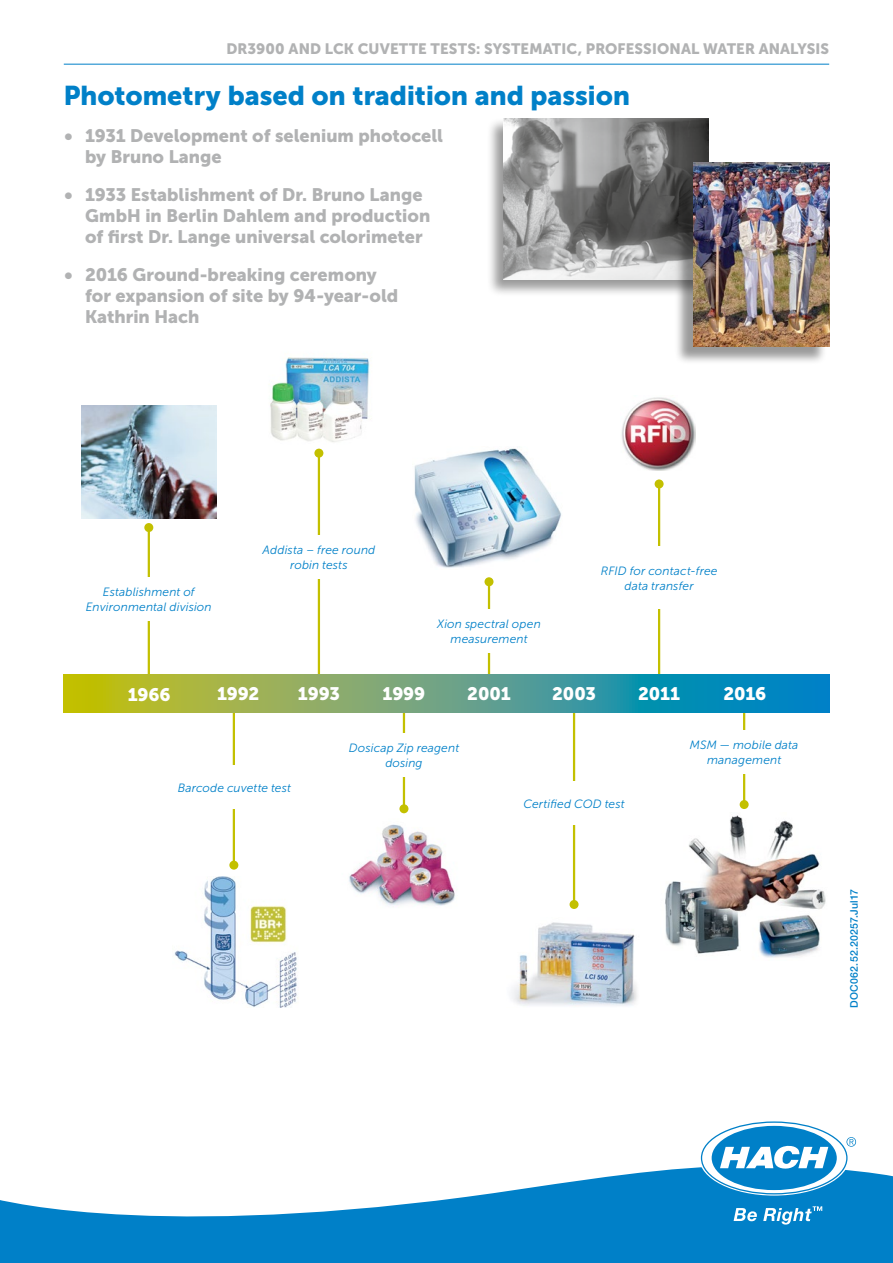
<style>
.page{position:relative;width:893px;height:1263px;background:#fff}
.page>*{position:absolute;margin:0;border:0;box-sizing:border-box;transform-origin:0 0}
.t1{font:27px "Museo Sans Cyrl 900";color:#0080c8}
.t2{font:18px/21px "Museo Sans Cyrl 900";color:#b1b2b3}
.t3{font:18px "Museo Sans Cyrl 900";letter-spacing:-.005em;color:#fff}
.t4{font:15px "Museo Sans Cyrl 900";letter-spacing:.01em;color:#b1b2b3}
.t5{font:italic 12px/15px "Museo Sans Cyrl 300";letter-spacing:.015em;color:#0080c8;text-align:center}
.t6{font:500 10.5px "Helvetica Neue LTW1 G";letter-spacing:.015em;color:#0080c8}
</style>
<div class="page">
<img style="left:174px;top:877px;width:124px;height:131px">
<img style="left:270px;top:357px;width:100px;height:93px">
<img style="left:349px;top:824px;width:106px;height:82px">
<img style="left:82px;top:405px;width:134px;height:114px">
<img style="left:414px;top:448px;width:148px;height:120px">
<img style="left:511px;top:922px;width:126px;height:84px">
<img style="left:621px;top:397px;width:75px;height:74px">
<img style="left:665px;top:815px;width:161px;height:143px">
<hr style="left:743px;top:693px;width:2px;height:111px;background:#c3c000">
<div style="left:740px;top:800px;width:9px;height:9px;background:#c3c000;border-radius:50%"></div>
<hr style="left:573px;top:693px;width:2px;height:211px;background:#c3c000">
<div style="left:570px;top:900px;width:9px;height:9px;background:#c3c000;border-radius:50%"></div>
<hr style="left:403px;top:693px;width:2px;height:116px;background:#c3c000">
<div style="left:399px;top:804px;width:9px;height:9px;background:#c3c000;border-radius:50%"></div>
<hr style="left:233px;top:693px;width:2px;height:172px;background:#c3c000">
<div style="left:229px;top:861px;width:9px;height:9px;background:#c3c000;border-radius:50%"></div>
<hr style="left:148px;top:527px;width:2px;height:166px;background:#c3c000">
<div style="left:144px;top:523px;width:9px;height:9px;background:#c3c000;border-radius:50%"></div>
<hr style="left:318px;top:453px;width:2px;height:240px;background:#c3c000">
<div style="left:314px;top:449px;width:9px;height:9px;background:#c3c000;border-radius:50%"></div>
<hr style="left:488px;top:582px;width:2px;height:111px;background:#c3c000">
<div style="left:484px;top:577px;width:9px;height:9px;background:#c3c000;border-radius:50%"></div>
<hr style="left:658px;top:484px;width:2px;height:209px;background:#c3c000">
<div style="left:655px;top:479px;width:9px;height:9px;background:#c3c000;border-radius:50%"></div>
<svg style="left:0;top:1167px;width:893px;height:96px;fill:#0080c8"></svg>
<svg style="left:701px;top:1121px;width:155px;height:73px"></svg>
<svg style="left:734px;top:1200px;width:88px;height:34px;background:#2994d0"></svg>
<hr style="left:64px;top:64px;width:765px;height:1px;background:#0080c8">
<div style="left:486px;top:118px;width:223px;height:179px;background:#000;opacity:.4"></div>
<img style="left:504px;top:118px;width:205px;height:161px">
<div style="left:674px;top:165px;width:153px;height:200px;background:#000;opacity:.4"></div>
<img style="left:693px;top:163px;width:136px;height:183px">
<svg style="left:64px;top:675px;width:765px;height:38px;background:#60a17b"></svg>
<div style="left:82px;top:577px;width:134px;height:44px;background:#fff"></div>
<div style="left:167px;top:765px;width:134px;height:44px;background:#fff"></div>
<div style="left:252px;top:535px;width:134px;height:43px;background:#fff"></div>
<div style="left:337px;top:734px;width:134px;height:43px;background:#fff"></div>
<div style="left:422px;top:609px;width:134px;height:44px;background:#fff"></div>
<div style="left:507px;top:781px;width:134px;height:44px;background:#fff"></div>
<div style="left:592px;top:546px;width:134px;height:63px;background:#fff"></div>
<div style="left:677px;top:731px;width:134px;height:43px;background:#fff"></div>
<p class="t4" style="left:226px;top:40px;width:604px">DR3900 AND LCK CUVETTE TESTS: SYSTEMATIC, PROFESSIONAL WATER ANALYSIS</p>
<h1 class="t1" style="left:64px;top:81px;width:568px">Photometry based on tradition and passion</h1>
<p class="t2" style="left:85px;top:125px;width:359px;text-indent:-21px">• 1931 Development of selenium photocell by Bruno Lange</p>
<p class="t2" style="left:85px;top:184px;width:347px;text-indent:-21px">• 1933 Establishment of Dr. Bruno Lange<br>GmbH in Berlin Dahlem and production of first Dr. Lange universal colorimeter</p>
<p class="t2" style="left:85px;top:264px;width:315px;text-indent:-21px">• 2016 Ground-breaking ceremony for expansion of site by 94-year-old<br>Kathrin Hach</p>
<p class="t5" style="left:86px;top:584px;width:127px">Establishment of<br>Environmental division</p>
<p class="t5" style="left:262px;top:542px;width:114px">Addista – free round robin tests</p>
<p class="t5" style="left:437px;top:616px;width:105px">Xion spectral open measurement</p>
<p class="t5" style="left:601px;top:563px;width:118px">RFID for contact-free data transfer</p>
<p class="t3" style="left:128px;top:684px;width:44px">1966</p>
<p class="t3" style="left:217px;top:683px;width:44px">1992</p>
<p class="t3" style="left:298px;top:683px;width:43px">1993</p>
<p class="t3" style="left:383px;top:683px;width:44px">1999</p>
<p class="t3" style="left:467px;top:683px;width:45px">2001</p>
<p class="t3" style="left:552px;top:683px;width:45px">2003</p>
<p class="t3" style="left:638px;top:683px;width:43px">2011</p>
<p class="t3" style="left:723px;top:683px;width:44px">2016</p>
<p class="t5" style="left:178px;top:780px;width:115px">Barcode cuvette test</p>
<p class="t5" style="left:349px;top:741px;width:112px">Dosicap Zip reagent dosing</p>
<p class="t5" style="left:523px;top:796px;width:103px">Certified COD test</p>
<p class="t5" style="left:690px;top:738px;width:110px">MSM — mobile data management</p>
<p class="t6" style="left:848px;top:1008px;width:120px;rotate:-90deg">DOC062.52.20257.Jul17</p>
</div>
